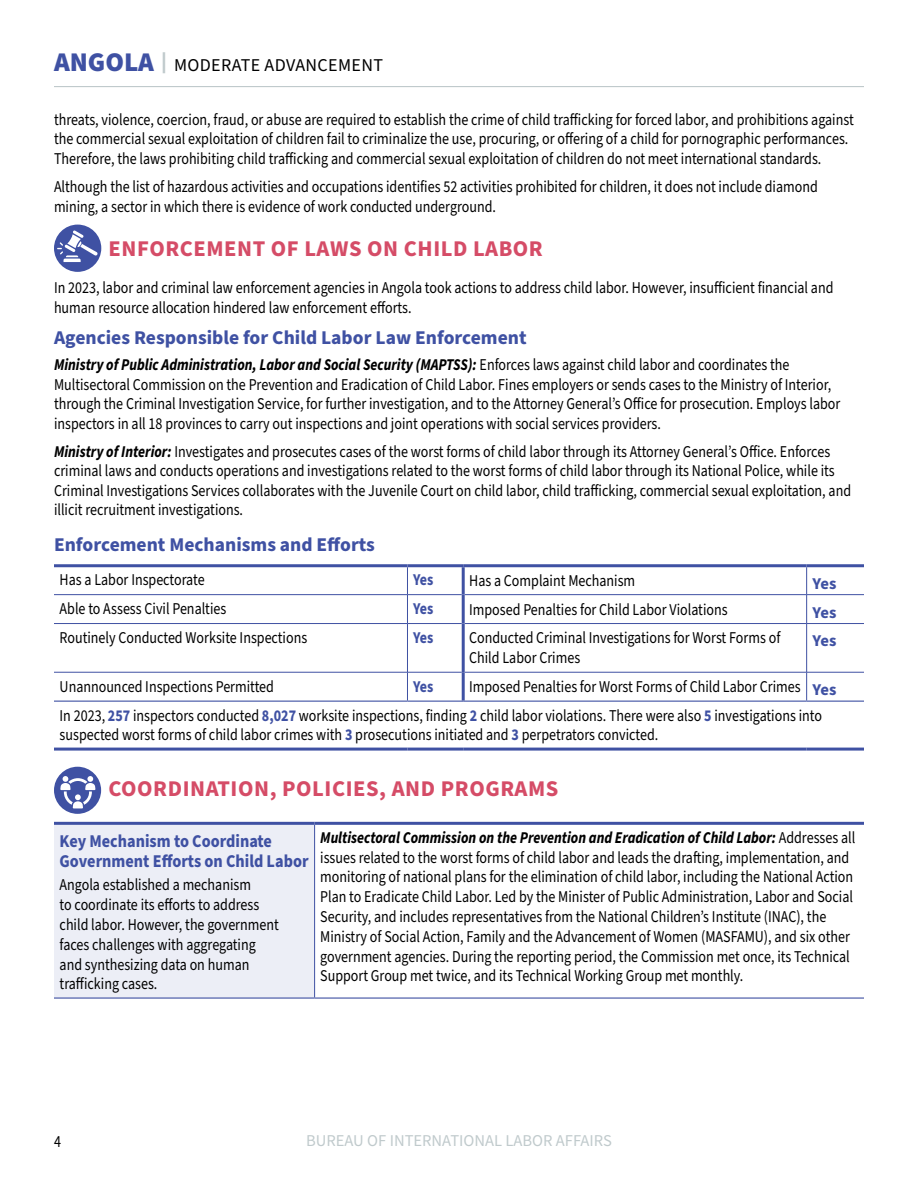
<style>
.page{position:relative;width:918px;height:1188px;background:#fff}
.page>*{position:absolute;margin:0;border:0;box-sizing:border-box;transform-origin:0 0}
.H1-HEADING_1{font:700 22.5px "Source Sans Pro";letter-spacing:.025em;color:#d54c67}
.H2-HEADING_2{font:700 19.5px "Source Sans Pro";color:#3f51a3}
.H3-HEADING_3{font:700 18px/19.5px "Source Sans Pro";color:#3f51a3;scale:.9 1}
.t1{font:18px "Source Sans Pro";letter-spacing:.02em;color:#000}
.t2{font:16.5px/19.8px "Source Sans Pro";color:#000;scale:.85 1}
.t3{font:16.5px "Source Sans Pro";color:#c0cacc}
.t4{font:700 16.5px "Source Sans Pro";letter-spacing:-.03em;color:#3f51a3;scale:.85 1}
.t5{font:700 16.5px "Source Sans Pro";letter-spacing:-.03em;color:#3f51a3}
.s1{font-weight:900;font-size:27px;color:#3f51a3}
.s2{font-weight:700;font-style:italic}
.s3{font-weight:700;color:#3f51a3}
</style>
<div class="page">
<hr style="left:54px;top:86px;width:810px;height:1px;background:#c0cacc">
<div style="left:54px;top:225px;width:47px;height:47px;background:#3f51a3;border-radius:50%"></div>
<svg style="left:57px;top:230px;width:41px;height:32px"></svg>
<hr style="left:54px;top:594px;width:353px;height:1px;background:#3f51a3">
<hr style="left:407px;top:594px;width:55px;height:1px;background:#3f51a3">
<svg style="left:407px;top:567px;width:1px;height:56px"></svg>
<hr style="left:465px;top:594px;width:342px;height:1px;background:#3f51a3">
<hr style="left:807px;top:594px;width:57px;height:1px;background:#3f51a3">
<svg style="left:806px;top:567px;width:1px;height:56px"></svg>
<hr style="left:54px;top:623px;width:353px;height:1px;background:#3f51a3">
<hr style="left:407px;top:623px;width:55px;height:1px;background:#3f51a3">
<hr style="left:407px;top:624px;width:1px;height:48px;background:#3f51a3">
<hr style="left:465px;top:623px;width:342px;height:1px;background:#3f51a3">
<hr style="left:807px;top:623px;width:57px;height:1px;background:#3f51a3">
<hr style="left:806px;top:624px;width:1px;height:48px;background:#3f51a3">
<hr style="left:54px;top:672px;width:353px;height:1px;background:#3f51a3">
<hr style="left:407px;top:672px;width:55px;height:1px;background:#3f51a3">
<svg style="left:407px;top:672px;width:1px;height:29px"></svg>
<hr style="left:465px;top:672px;width:342px;height:1px;background:#3f51a3">
<hr style="left:807px;top:672px;width:57px;height:1px;background:#3f51a3">
<svg style="left:806px;top:672px;width:1px;height:29px"></svg>
<hr style="left:54px;top:564px;width:353px;height:3px;background:#3f51a3">
<hr style="left:407px;top:564px;width:56px;height:3px;background:#3f51a3">
<hr style="left:463px;top:564px;width:344px;height:3px;background:#3f51a3">
<hr style="left:807px;top:564px;width:57px;height:3px;background:#3f51a3">
<hr style="left:54px;top:748px;width:353px;height:3px;background:#3f51a3">
<hr style="left:407px;top:748px;width:56px;height:3px;background:#3f51a3">
<hr style="left:463px;top:748px;width:344px;height:3px;background:#3f51a3">
<hr style="left:807px;top:748px;width:57px;height:3px;background:#3f51a3">
<hr style="left:54px;top:701px;width:353px;height:1px;background:#3f51a3">
<hr style="left:407px;top:701px;width:56px;height:1px;background:#3f51a3">
<hr style="left:463px;top:701px;width:344px;height:1px;background:#3f51a3">
<hr style="left:807px;top:701px;width:57px;height:1px;background:#3f51a3">
<hr style="left:462px;top:567px;width:3px;height:28px;background:#3f51a3">
<hr style="left:462px;top:595px;width:3px;height:29px;background:#3f51a3">
<hr style="left:462px;top:624px;width:3px;height:48px;background:#3f51a3">
<hr style="left:462px;top:672px;width:3px;height:29px;background:#3f51a3">
<div style="left:54px;top:767px;width:47px;height:47px;background:#3f51a3;border-radius:50%"></div>
<svg style="left:60px;top:776px;width:35px;height:32px"></svg>
<div style="left:54px;top:823px;width:261px;height:175px;background:#eceef6"></div>
<hr style="left:314px;top:825px;width:1px;height:172px;background:#3f51a3">
<hr style="left:54px;top:822px;width:261px;height:3px;background:#3f51a3">
<hr style="left:315px;top:822px;width:549px;height:3px;background:#3f51a3">
<hr style="left:54px;top:997px;width:261px;height:2px;background:#3f51a3">
<hr style="left:315px;top:997px;width:549px;height:2px;background:#3f51a3">
<p class="t1" style="left:54px;top:53px;width:331px"><span class="s1">ANGOLA</span> <sup>|</sup> MODERATE ADVANCEMENT</p>
<p class="t2" style="left:54px;top:110px;width:942px">threats, violence, coercion, fraud, or abuse are required to establish the crime of child trafficking for forced labor, and prohibitions against the commercial sexual exploitation of children fail to criminalize the use, procuring, or offering of a child for pornographic performances.<br>Therefore, the laws prohibiting child trafficking and commercial sexual exploitation of children do not meet international standards.</p>
<p class="t2" style="left:54px;top:177px;width:900px">Although the list of hazardous activities and occupations identifies 52 activities prohibited for children, it does not include diamond mining, a sector in which there is evidence of work conducted underground.</p>
<p class="H1-HEADING_1" style="left:109px;top:233px;width:436px">ENFORCEMENT OF LAWS ON CHILD LABOR</p>
<p class="t2" style="left:54px;top:278px;width:919px">In 2023, labor and criminal law enforcement agencies in Angola took actions to address child labor. However, insufficient financial and human resource allocation hindered law enforcement efforts.</p>
<p class="H2-HEADING_2" style="left:54px;top:324px;width:474px">Agencies Responsible for Child Labor Law Enforcement</p>
<p class="t2" style="left:54px;top:355px;width:927px"><span class="s2">Ministry of Public Administration, Labor and Social Security (MAPTSS):</span> Enforces laws against child labor and coordinates the Multisectoral Commission on the Prevention and Eradication of Child Labor. Fines employers or sends cases to the Ministry of Interior, through the Criminal Investigation Service, for further investigation, and to the Attorney General’s Office for prosecution. Employs labor inspectors in all 18 provinces to carry out inspections and joint operations with social services providers.</p>
<p class="t2" style="left:54px;top:442px;width:939px"><span class="s2">Ministry of Interior:</span> Investigates and prosecutes cases of the worst forms of child labor through its Attorney General’s Office. Enforces criminal laws and conducts operations and investigations related to the worst forms of child labor through its National Police, while its Criminal Investigations Services collaborates with the Juvenile Court on child labor, child trafficking, commercial sexual exploitation, and illicit recruitment investigations.</p>
<p class="H2-HEADING_2" style="left:54px;top:532px;width:322px">Enforcement Mechanisms and Efforts</p>
<p class="t2" style="left:60px;top:570px;width:172px">Has a Labor Inspectorate</p>
<p class="t4" style="left:413px;top:569px;width:25px">Yes</p>
<p class="t2" style="left:469px;top:571px;width:197px">Has a Complaint Mechanism</p>
<p class="t5" style="left:813px;top:572px;width:25px">Yes</p>
<p class="t2" style="left:60px;top:599px;width:198px">Able to Assess Civil Penalties</p>
<p class="t4" style="left:413px;top:597px;width:25px">Yes</p>
<p class="t2" style="left:469px;top:600px;width:306px">Imposed Penalties for Child Labor Violations</p>
<p class="t5" style="left:813px;top:601px;width:25px">Yes</p>
<p class="t2" style="left:60px;top:628px;width:293px">Routinely Conducted Worksite Inspections</p>
<p class="t4" style="left:413px;top:626px;width:25px">Yes</p>
<p class="t2" style="left:469px;top:629px;width:368px">Conducted Criminal Investigations for Worst Forms of<br>Child Labor Crimes</p>
<p class="t5" style="left:813px;top:630px;width:25px">Yes</p>
<p class="t2" style="left:60px;top:677px;width:254px">Unannounced Inspections Permitted</p>
<p class="t4" style="left:413px;top:675px;width:25px">Yes</p>
<p class="t2" style="left:469px;top:677px;width:391px">Imposed Penalties for Worst Forms of Child Labor Crimes</p>
<p class="t5" style="left:813px;top:678px;width:25px">Yes</p>
<p class="t2" style="left:60px;top:706px;width:898px">In 2023, <span class="s3">257</span> inspectors conducted <span class="s3">8,027</span> worksite inspections, finding <span class="s3">2</span> child labor violations. There were also <span class="s3">5</span> investigations into suspected worst forms of child labor crimes with <span class="s3">3</span> prosecutions initiated and <span class="s3">3</span> perpetrators convicted.</p>
<p class="H1-HEADING_1" style="left:108px;top:773px;width:452px">COORDINATION, POLICIES, AND PROGRAMS</p>
<p class="H3-HEADING_3" style="left:60px;top:832px;width:278px">Key Mechanism to Coordinate<br>Government Efforts on Child Labor</p>
<p class="t2" style="left:60px;top:876px;width:259px">Angola established a mechanism<br>to coordinate its efforts to address child labor. However, the government faces challenges with aggregating and synthesizing data on human trafficking cases.</p>
<p class="t2" style="left:320px;top:828px;width:631px"><span class="s2">Multisectoral Commission on the Prevention and Eradication of Child Labor:</span> Addresses all issues related to the worst forms of child labor and leads the drafting, implementation, and monitoring of national plans for the elimination of child labor, including the National Action Plan to Eradicate Child Labor. Led by the Minister of Public Administration, Labor and Social Security, and includes representatives from the National Children’s Institute (INAC), the Ministry of Social Action, Family and the Advancement of Women (MASFAMU), and six other government agencies. During the reporting period, the Commission met once, its Technical Support Group met twice, and its Technical Working Group met monthly.</p>
<p class="t2" style="left:54px;top:1132px;width:10px">4</p>
<p class="t3" style="left:306px;top:1130px;width:307px">BUREAU OF INTERNATIONAL LABOR AFFAIRS</p>
</div>
